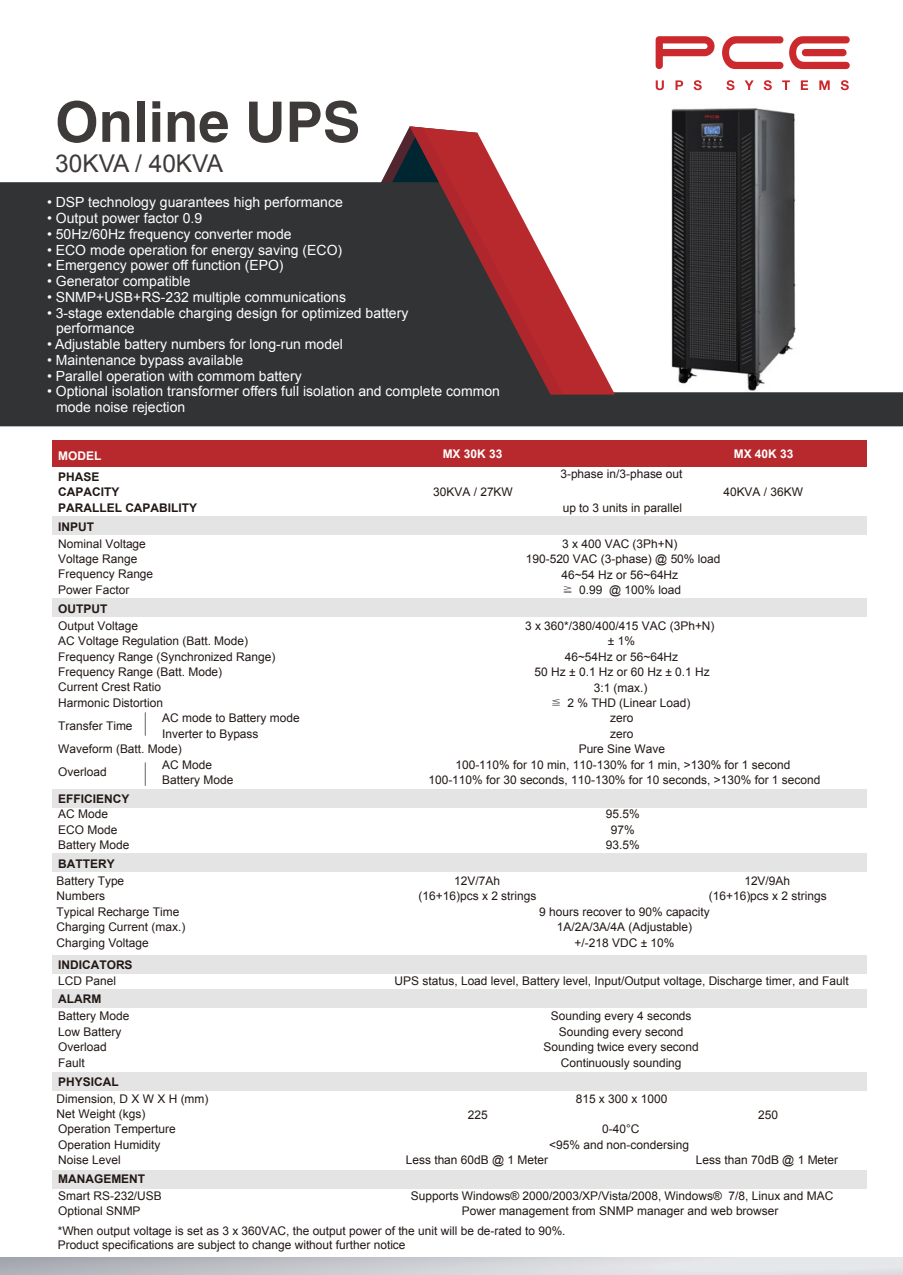
<style>
.page{position:relative;width:903px;height:1275px;background:#fff}
.page>*{position:absolute;margin:0;border:0;box-sizing:border-box;transform-origin:0 0}
.t1{font:700 56px "Helvetica";color:#3e3a39}
.t2{font:24.5px "Arial";color:#3e3a39}
.t3{font:14px/15.8px "Arial";color:#fff}
.t4{font:11.9px/15.4px "Arial";color:#221815}
.t5{font:700 11.9px "Arial";color:#221815}
.t6{font:700 11.9px "Arial";color:#fff}
.s1{font-family:"Sim Sun"}
</style>
<div class="page">
<img style="left:671px;top:108px;width:124px;height:74px">
<svg style="left:656px;top:36px;width:58px;height:33px"></svg>
<svg style="left:722px;top:36px;width:61px;height:33px"></svg>
<svg style="left:789px;top:36px;width:61px;height:33px"></svg>
<svg style="left:656px;top:80px;width:8px;height:10px"></svg>
<svg style="left:675px;top:80px;width:8px;height:10px"></svg>
<svg style="left:694px;top:80px;width:8px;height:10px"></svg>
<svg style="left:726px;top:80px;width:8px;height:10px"></svg>
<svg style="left:745px;top:80px;width:8px;height:10px"></svg>
<svg style="left:764px;top:80px;width:8px;height:10px"></svg>
<svg style="left:782px;top:80px;width:8px;height:10px"></svg>
<svg style="left:801px;top:80px;width:7px;height:10px"></svg>
<svg style="left:819px;top:80px;width:11px;height:10px"></svg>
<svg style="left:841px;top:80px;width:8px;height:10px"></svg>
<svg style="left:0;top:182px;width:903px;height:244px;fill:#323334"></svg>
<svg style="left:563px;top:182px;width:52px;height:213px"></svg>
<svg style="left:272px;top:126px;width:291px;height:269px"></svg>
<div style="left:0;top:1257px;width:903px;height:18px;background:linear-gradient(to right,#adafb6,#f1f1f3)"></div>
<div style="left:52px;top:440px;width:814px;height:27px;background:#b8292d"></div>
<div style="left:52px;top:517px;width:814px;height:18px;background:#e4e4e4"></div>
<div style="left:52px;top:599px;width:814px;height:18px;background:#e4e4e4"></div>
<div style="left:52px;top:789px;width:814px;height:19px;background:#e4e4e4"></div>
<div style="left:52px;top:853px;width:814px;height:18px;background:#e4e4e4"></div>
<div style="left:52px;top:956px;width:814px;height:18px;background:#e4e4e4"></div>
<div style="left:52px;top:990px;width:814px;height:18px;background:#e4e4e4"></div>
<div style="left:52px;top:1072px;width:814px;height:18px;background:#e4e4e4"></div>
<div style="left:52px;top:1170px;width:814px;height:18px;background:#e4e4e4"></div>
<svg style="left:145px;top:712px;width:1px;height:24px"></svg>
<svg style="left:145px;top:762px;width:1px;height:24px"></svg>
<h1 class="t1" style="left:55px;top:88px;width:306px">Online UPS</h1>
<h2 class="t2" style="left:55px;top:148px;width:169px">30KVA / 40KVA</h2>
<p class="t3" style="left:47px;top:195px;width:297px">• DSP technology guarantees high performance</p>
<p class="t3" style="left:47px;top:210px;width:157px">• Output power factor 0.9</p>
<p class="t3" style="left:47px;top:226px;width:246px">• 50Hz/60Hz frequency converter mode</p>
<p class="t3" style="left:47px;top:242px;width:297px">• ECO mode operation for energy saving (ECO)</p>
<p class="t3" style="left:47px;top:258px;width:238px">• Emergency power off function (EPO)</p>
<p class="t3" style="left:47px;top:273px;width:145px">• Generator compatible</p>
<p class="t3" style="left:47px;top:289px;width:300px">• SNMP+USB+RS-232 multiple communications</p>
<p class="t3" style="left:56px;top:305px;width:354px;text-indent:-9px">• 3-stage extendable charging design for optimized battery performance</p>
<p class="t3" style="left:47px;top:336px;width:297px">• Adjustable battery numbers for long-run model</p>
<p class="t3" style="left:47px;top:352px;width:198px">• Maintenance bypass available</p>
<p class="t3" style="left:47px;top:368px;width:256px">• Parallel operation with commom battery</p>
<p class="t3" style="left:56px;top:384px;width:445px;text-indent:-9px">• Optional isolation transformer offers full isolation and complete common mode noise rejection</p>
<p class="t6" style="left:58px;top:448px;width:45px">MODEL</p>
<p class="t5" style="left:58px;top:469px;width:43px">PHASE</p>
<p class="t5" style="left:58px;top:484px;width:63px">CAPACITY</p>
<p class="t5" style="left:58px;top:500px;width:140px">PARALLEL CAPABILITY</p>
<p class="t5" style="left:58px;top:518px;width:37px">INPUT</p>
<p class="t4" style="left:58px;top:536px;width:89px">Nominal Voltage</p>
<p class="t4" style="left:58px;top:551px;width:80px">Voltage Range</p>
<p class="t4" style="left:58px;top:567px;width:96px">Frequency Range</p>
<p class="t4" style="left:58px;top:582px;width:73px">Power Factor</p>
<p class="t5" style="left:58px;top:601px;width:51px">OUTPUT</p>
<p class="t4" style="left:58px;top:618px;width:81px">Output Voltage</p>
<p class="t4" style="left:58px;top:633px;width:191px">AC Voltage Regulation (Batt. Mode)</p>
<p class="t4" style="left:58px;top:664px;width:165px">Frequency Range (Batt. Mode)</p>
<p class="t4" style="left:58px;top:649px;width:219px">Frequency Range (Synchronized Range)</p>
<p class="t4" style="left:58px;top:680px;width:104px">Current Crest Ratio</p>
<p class="t4" style="left:58px;top:695px;width:106px">Harmonic Distortion</p>
<p class="t4" style="left:162px;top:710px;width:139px">AC mode to Battery mode<br>Inverter to Bypass</p>
<p class="t4" style="left:162px;top:757px;width:73px">AC Mode<br>Battery Mode</p>
<p class="t4" style="left:58px;top:718px;width:76px">Transfer Time</p>
<p class="t4" style="left:58px;top:741px;width:125px">Waveform (Batt. Mode)</p>
<p class="t4" style="left:58px;top:764px;width:50px">Overload</p>
<p class="t5" style="left:58px;top:791px;width:72px">EFFICIENCY</p>
<p class="t4" style="left:58px;top:806px;width:51px">AC Mode</p>
<p class="t4" style="left:58px;top:822px;width:61px">ECO Mode</p>
<p class="t4" style="left:58px;top:837px;width:73px">Battery Mode</p>
<p class="t5" style="left:58px;top:856px;width:58px">BATTERY</p>
<p class="t6" style="left:443px;top:446px;width:61px">MX 30K 33</p>
<p class="t6" style="left:734px;top:446px;width:61px">MX 40K 33</p>
<p class="t4" style="left:433px;top:484px;width:81px">30KVA / 27KW</p>
<p class="t4" style="left:723px;top:484px;width:81px">40KVA / 36KW</p>
<p class="t4" style="left:560px;top:467px;width:124px">3-phase in/3-phase out</p>
<p class="t4" style="left:563px;top:500px;width:121px">up to 3 units in parallel</p>
<p class="t4" style="left:562px;top:536px;width:117px">3 x 400 VAC (3Ph+N)</p>
<p class="t4" style="left:526px;top:551px;width:196px">190-520 VAC (3-phase) @ 50% load</p>
<p class="t4" style="left:561px;top:567px;width:118px">46~54 Hz or 56~64Hz</p>
<p class="t4" style="left:562px;top:582px;width:121px"><span class="s1">≧</span> 0.99 @ 100% load</p>
<p class="t4" style="left:525px;top:618px;width:191px">3 x 360*/380/400/415 VAC (3Ph+N)</p>
<p class="t4" style="left:608px;top:633px;width:29px">± 1%</p>
<p class="t4" style="left:535px;top:649px;width:177px;text-align:center">46~54Hz or 56~64Hz<br>50 Hz ± 0.1 Hz or 60 Hz ± 0.1 Hz</p>
<p class="t4" style="left:594px;top:680px;width:55px">3:1 (max.)</p>
<p class="t4" style="left:550px;top:695px;width:142px;text-align:center"><span class="s1">≦</span> 2 % THD (Linear Load) zero</p>
<p class="t4" style="left:610px;top:726px;width:25px">zero</p>
<p class="t4" style="left:455px;top:741px;width:336px;text-align:center">Pure Sine Wave<br>100-110% for 10 min, 110-130% for 1 min, &gt;130% for 1 second</p>
<p class="t4" style="left:428px;top:772px;width:393px">100-110% for 30 seconds, 110-130% for 10 seconds, &gt;130% for 1 second</p>
<p class="t4" style="left:606px;top:806px;width:35px">95.5%</p>
<p class="t4" style="left:611px;top:822px;width:25px">97%</p>
<p class="t4" style="left:606px;top:837px;width:35px">93.5%</p>
<p class="t4" style="left:57px;top:873px;width:69px">Battery Type</p>
<p class="t4" style="left:454px;top:873px;width:47px">12V/7Ah</p>
<p class="t4" style="left:744px;top:873px;width:47px">12V/9Ah</p>
<p class="t4" style="left:57px;top:889px;width:50px">Numbers</p>
<p class="t4" style="left:419px;top:889px;width:119px">(16+16)pcs x 2 strings</p>
<p class="t4" style="left:709px;top:889px;width:119px">(16+16)pcs x 2 strings</p>
<p class="t4" style="left:57px;top:904px;width:130px">Typical Recharge Time<br>Charging Current (max.)<br>Charging Voltage</p>
<p class="t4" style="left:539px;top:904px;width:172px">9 hours recover to 90% capacity</p>
<p class="t4" style="left:557px;top:919px;width:137px;text-align:center">1A/2A/3A/4A (Adjustable) +/-218 VDC ± 10%</p>
<p class="t5" style="left:58px;top:957px;width:76px">INDICATORS</p>
<p class="t4" style="left:58px;top:973px;width:59px">LCD Panel</p>
<p class="t5" style="left:58px;top:991px;width:45px">ALARM</p>
<p class="t4" style="left:58px;top:1024px;width:65px">Low Battery</p>
<p class="t4" style="left:58px;top:1009px;width:73px">Battery Mode</p>
<p class="t4" style="left:58px;top:1039px;width:50px">Overload</p>
<p class="t4" style="left:58px;top:1055px;width:28px">Fault</p>
<p class="t5" style="left:58px;top:1073px;width:62px">PHYSICAL</p>
<p class="t4" style="left:57px;top:1091px;width:153px">Dimension, D X W X H (mm)<br>Net Weight (kgs)</p>
<p class="t4" style="left:58px;top:1121px;width:119px">Operation Temperture</p>
<p class="t4" style="left:58px;top:1137px;width:104px">Operation Humidity</p>
<p class="t4" style="left:58px;top:1152px;width:64px">Noise Level</p>
<p class="t5" style="left:58px;top:1171px;width:88px">MANAGEMENT</p>
<p class="t4" style="left:58px;top:1188px;width:105px">Smart RS-232/USB</p>
<p class="t4" style="left:58px;top:1203px;width:84px">Optional SNMP</p>
<p class="t4" style="left:395px;top:973px;width:456px">UPS status, Load level, Battery level, Input/Output voltage, Discharge timer, and Fault</p>
<p class="t4" style="left:551px;top:1009px;width:142px">Sounding every 4 seconds</p>
<p class="t4" style="left:559px;top:1024px;width:126px">Sounding every second</p>
<p class="t4" style="left:543px;top:1040px;width:157px">Sounding twice every second</p>
<p class="t4" style="left:561px;top:1055px;width:122px">Continuously sounding</p>
<p class="t4" style="left:576px;top:1091px;width:93px">815 x 300 x 1000</p>
<p class="t4" style="left:468px;top:1108px;width:21px">225</p>
<p class="t4" style="left:758px;top:1108px;width:21px">250</p>
<p class="t4" style="left:406px;top:1152px;width:144px">Less than 60dB @ 1 Meter</p>
<p class="t4" style="left:696px;top:1152px;width:144px">Less than 70dB @ 1 Meter</p>
<p class="t4" style="left:602px;top:1121px;width:39px">0-40°C</p>
<p class="t4" style="left:549px;top:1137px;width:141px">&lt;95% and non-condersing</p>
<p class="t4" style="left:411px;top:1188px;width:424px">Supports Windows® 2000/2003/XP/Vista/2008, Windows® 7/8, Linux and MAC</p>
<p class="t4" style="left:462px;top:1203px;width:318px">Power management from SNMP manager and web browser</p>
<p class="t4" style="left:58px;top:1224px;width:509px;line-height:14.3px">*When output voltage is set as 3 x 360VAC, the output power of the unit will be de-rated to 90%.<br>Product specifications are subject to change without further notice</p>
</div>
